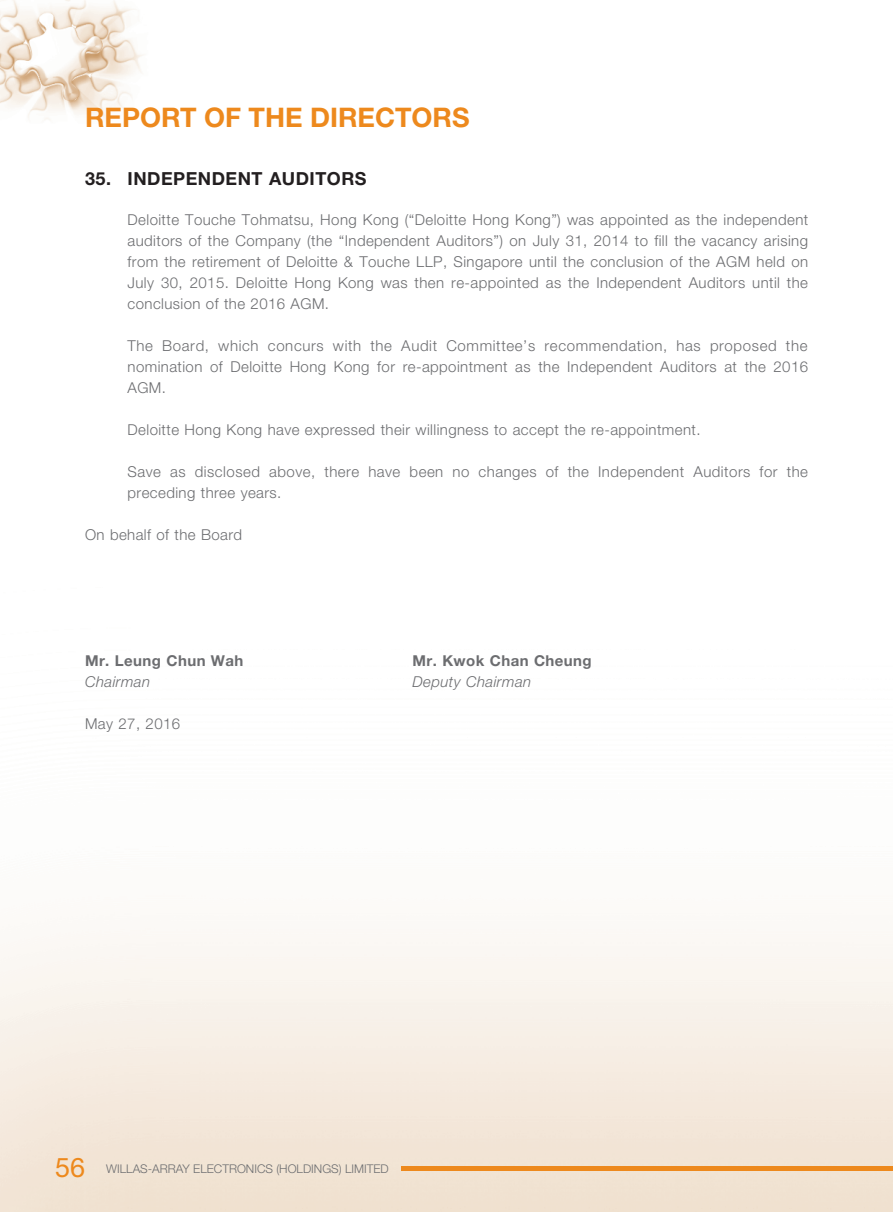
<style>
.page{position:relative;width:893px;height:1212px;background:#fff}
.page>*{position:absolute;margin:0;border:0;box-sizing:border-box;transform-origin:0 0}
.t1{font:700 27px "Helvetica Neue LT Std";color:#ed891d}
.t2{font:27px "Helvetica Neue LT Std";color:#ed891d}
.t3{font:700 18px "Helvetica Neue LT Std";letter-spacing:.03em;color:#231f20}
.t4{font:300 15px/21px "Helvetica Neue LT Std";letter-spacing:.03em;color:#6c6d70;text-align:justify}
.t5{font:700 15px "Helvetica Neue LT Std";letter-spacing:.03em;color:#6c6d70}
.t6{font:italic 300 15px "Helvetica Neue LT Std";letter-spacing:.03em;color:#6c6d70}
.t7{font:300 12px "Helvetica Neue LT Std";color:#6c6d70}
</style>
<div class="page">
<img style="left:0;top:0;width:893px;height:1212px">
<div style="left:402px;top:1166px;width:491px;height:5px;background:#ed891d"></div>
<h1 class="t1" style="left:85px;top:100px;width:386px">REPORT OF THE DIRECTORS</h1>
<p class="t3" style="left:85px;top:167px;width:283px">35. INDEPENDENT AUDITORS</p>
<p class="t4" style="left:128px;top:208px;width:682px">Deloitte Touche Tohmatsu, Hong Kong (“Deloitte Hong Kong”) was appointed as the independent auditors of the Company (the “Independent Auditors”) on July 31, 2014 to fill the vacancy arising from the retirement of Deloitte &amp; Touche LLP, Singapore until the conclusion of the AGM held on July 30, 2015. Deloitte Hong Kong was then re-appointed as the Independent Auditors until the conclusion of the 2016 AGM.</p>
<p class="t4" style="left:128px;top:334px;width:682px">The Board, which concurs with the Audit Committee’s recommendation, has proposed the nomination of Deloitte Hong Kong for re-appointment as the Independent Auditors at the 2016<br>AGM.</p>
<p class="t4" style="left:128px;top:418px;width:574px">Deloitte Hong Kong have expressed their willingness to accept the re-appointment.</p>
<p class="t4" style="left:128px;top:460px;width:682px">Save as disclosed above, there have been no changes of the Independent Auditors for the preceding three years.</p>
<p class="t4" style="left:85px;top:523px;width:159px">On behalf of the Board</p>
<p class="t5" style="left:85px;top:651px;width:160px">Mr. Leung Chun Wah</p>
<p class="t5" style="left:412px;top:651px;width:181px">Mr. Kwok Chan Cheung</p>
<p class="t6" style="left:85px;top:672px;width:67px">Chairman</p>
<p class="t6" style="left:412px;top:672px;width:120px">Deputy Chairman</p>
<p class="t4" style="left:85px;top:712px;width:97px">May 27, 2016</p>
<h1 class="t2" style="left:55px;top:1151px;width:32px">56</h1>
<p class="t7" style="left:106px;top:1161px;width:284px">WILLAS-ARRAY ELECTRONICS (HOLDINGS) LIMITED</p>
</div>
